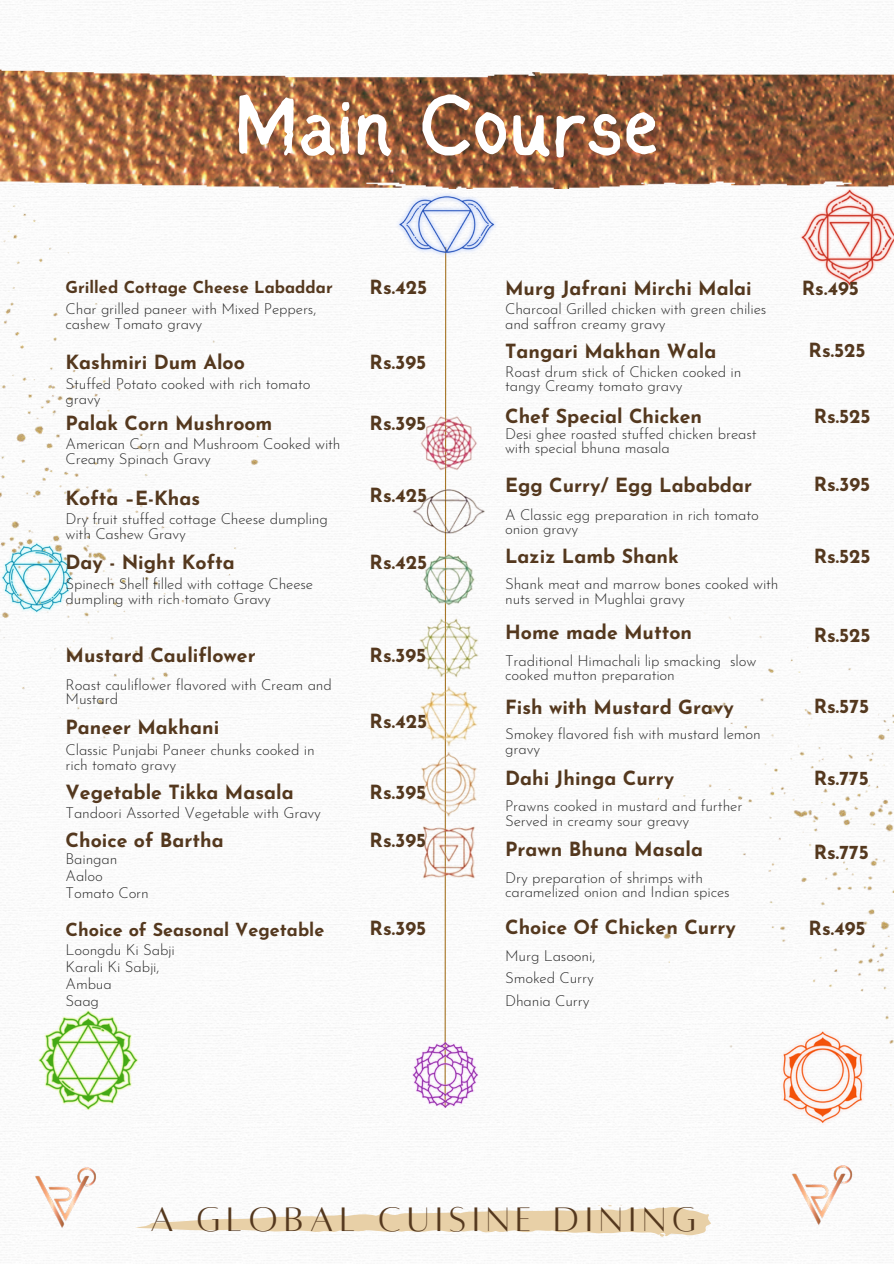
<style>
.page{position:relative;width:894px;height:1264px;background:#fff}
.page>*{position:absolute;margin:0;border:0;box-sizing:border-box;transform-origin:0 0}
.t1{font:87px "Sigher";color:#fff}
.t2{font:37.5px "Alta regular";letter-spacing:.175em;color:#54381e}
.t3{font:700 19.5px "Josefin Sans";color:#54381e}
.t4{font:700 18px "Josefin Sans";color:#54381e}
.t5{font:700 16.5px "Josefin Sans";color:#54381e}
.t6{font:300 15px/14.7px "Josefin Sans";letter-spacing:-.01em;color:#2b2b2b}
</style>
<div class="page">
<img style="left:0;top:189px;width:348px;height:682px">
<img style="left:0;top:47px;width:893px;height:142px">
<svg style="left:444px;top:260px;width:2px;height:779px"></svg>
<img style="left:303px;top:394px;width:283px;height:528px">
<svg style="left:135px;top:1205px;width:575px;height:31px"></svg>
<img style="left:780px;top:1222px;width:83px;height:14px">
<img style="left:24px;top:1155px;width:83px;height:84px">
<img style="left:597px;top:507px;width:296px;height:715px">
<img style="left:0;top:542px;width:74px;height:71px">
<img style="left:780px;top:185px;width:113px;height:103px">
<img style="left:24px;top:1007px;width:129px;height:102px">
<img style="left:760px;top:1028px;width:123px;height:97px">
<img style="left:393px;top:1039px;width:104px;height:70px">
<img style="left:395px;top:185px;width:102px;height:75px">
<h3 class="t1" style="left:233px;top:90px;width:427px">Main Course</h3>
<h3 class="t5" style="left:66px;top:281px;width:269px">Grilled Cottage Cheese Labaddar</h3>
<h3 class="t6" style="left:66px;top:303px;width:252px">Char grilled paneer with Mixed Peppers, cashew Tomato gravy</h3>
<h3 class="t3" style="left:66px;top:355px;width:181px">Kashmiri Dum Aloo</h3>
<p class="t6" style="left:66px;top:378px;width:246px">Stuffed Potato cooked with rich tomato gravy</p>
<p class="t3" style="left:66px;top:415px;width:208px">Palak Corn Mushroom</p>
<h3 class="t6" style="left:66px;top:438px;width:276px">American Corn and Mushroom Cooked with<br>Creamy Spinach Gravy</h3>
<h3 class="t3" style="left:66px;top:490px;width:136px">Kofta –E-Khas</h3>
<h3 class="t6" style="left:66px;top:513px;width:264px">Dry fruit stuffed cottage Cheese dumpling with Cashew Gravy</h3>
<p class="t3" style="left:66px;top:554px;width:171px">Day - Night Kofta</p>
<p class="t6" style="left:66px;top:578px;width:249px">Spinech Shell filled with cottage Cheese dumpling with rich tomato Gravy</p>
<p class="t3" style="left:66px;top:647px;width:191px">Mustard Cauliflower</p>
<h3 class="t6" style="left:66px;top:678px;width:268px">Roast cauliflower flavored with Cream and<br>Mustard</h3>
<h3 class="t3" style="left:66px;top:719px;width:155px">Paneer Makhani</h3>
<h3 class="t6" style="left:66px;top:743px;width:250px">Classic Punjabi Paneer chunks cooked in rich tomato gravy</h3>
<h3 class="t3" style="left:66px;top:784px;width:229px">Vegetable Tikka Masala</h3>
<p class="t6" style="left:66px;top:807px;width:257px">Tandoori Assorted Vegetable with Gravy</p>
<h3 class="t3" style="left:66px;top:832px;width:160px">Choice of Bartha</h3>
<p class="t6" style="left:66px;top:852px;width:53px">Baingan</p>
<h3 class="t6" style="left:66px;top:869px;width:39px">Aaloo</h3>
<h3 class="t6" style="left:66px;top:886px;width:85px">Tomato Corn</h3>
<h3 class="t4" style="left:66px;top:922px;width:260px">Choice of Seasonal Vegetable</h3>
<h3 class="t6" style="left:66px;top:944px;width:111px">Loongdu Ki Sabji</h3>
<h3 class="t6" style="left:66px;top:961px;width:95px">Karali Ki Sabji,</h3>
<p class="t6" style="left:66px;top:977px;width:48px">Ambua</p>
<p class="t6" style="left:66px;top:994px;width:35px">Saag</p>
<h3 class="t3" style="left:369px;top:280px;width:59px">Rs.425</h3>
<p class="t3" style="left:369px;top:354px;width:58px">Rs.395</p>
<h3 class="t3" style="left:369px;top:415px;width:58px">Rs.395</h3>
<h3 class="t3" style="left:369px;top:487px;width:59px">Rs.425</h3>
<p class="t3" style="left:369px;top:554px;width:59px">Rs.425</p>
<p class="t3" style="left:369px;top:647px;width:58px">Rs.395</p>
<h3 class="t3" style="left:369px;top:713px;width:59px">Rs.425</h3>
<h3 class="t3" style="left:369px;top:784px;width:58px">Rs.395</h3>
<p class="t3" style="left:369px;top:832px;width:58px">Rs.395</p>
<p class="t3" style="left:369px;top:920px;width:58px">Rs.395</p>
<h3 class="t3" style="left:505px;top:281px;width:248px">Murg Jafrani Mirchi Malai</h3>
<h3 class="t6" style="left:505px;top:303px;width:263px">Charcoal Grilled chicken with green chilies and saffron creamy gravy</h3>
<h3 class="t3" style="left:505px;top:343px;width:213px">Tangari Makhan Wala</h3>
<h3 class="t6" style="left:505px;top:365px;width:238px">Roast drum stick of Chicken cooked in tangy Creamy tomato gravy</h3>
<p class="t3" style="left:505px;top:409px;width:198px">Chef Special Chicken</p>
<p class="t6" style="left:505px;top:427px;width:253px">Desi ghee roasted stuffed chicken breast with special bhuna masala</p>
<p class="t3" style="left:505px;top:477px;width:248px">Egg Curry/ Egg Lababdar</p>
<h3 class="t6" style="left:505px;top:508px;width:255px">A Classic egg preparation in rich tomato onion gravy</h3>
<p class="t3" style="left:505px;top:548px;width:175px">Laziz Lamb Shank</p>
<h3 class="t6" style="left:505px;top:578px;width:275px">Shank meat and marrow bones cooked with nuts served in Mughlai gravy</h3>
<h3 class="t3" style="left:505px;top:624px;width:188px">Home made Mutton</h3>
<p class="t6" style="left:505px;top:654px;width:253px">Traditional Himachali lip smacking slow cooked mutton preparation</p>
<h3 class="t3" style="left:505px;top:699px;width:230px">Fish with Mustard Gravy</h3>
<p class="t6" style="left:505px;top:728px;width:257px">Smokey flavored fish with mustard lemon gravy</p>
<h3 class="t3" style="left:505px;top:770px;width:170px">Dahi Jhinga Curry</h3>
<p class="t6" style="left:505px;top:800px;width:239px">Prawns cooked in mustard and further<br>Served in creamy sour greavy</p>
<h3 class="t3" style="left:505px;top:841px;width:199px">Prawn Bhuna Masala</h3>
<p class="t6" style="left:505px;top:871px;width:226px">Dry preparation of shrimps with caramelized onion and Indian spices</p>
<p class="t3" style="left:505px;top:919px;width:232px">Choice Of Chicken Curry</p>
<h3 class="t6" style="left:505px;top:949px;width:92px">Murg Lasooni,</h3>
<p class="t6" style="left:505px;top:972px;width:90px">Smoked Curry</p>
<p class="t6" style="left:505px;top:994px;width:86px">Dhania Curry</p>
<p class="t3" style="left:801px;top:281px;width:58px">Rs.495</p>
<p class="t3" style="left:808px;top:342px;width:59px">Rs.525</p>
<p class="t3" style="left:813px;top:409px;width:59px">Rs.525</p>
<h3 class="t3" style="left:813px;top:476px;width:58px">Rs.395</h3>
<h3 class="t3" style="left:813px;top:548px;width:59px">Rs.525</h3>
<h3 class="t3" style="left:813px;top:627px;width:59px">Rs.525</h3>
<p class="t3" style="left:813px;top:698px;width:57px">Rs.575</p>
<p class="t3" style="left:813px;top:770px;width:57px">Rs.775</p>
<p class="t3" style="left:813px;top:844px;width:57px">Rs.775</p>
<p class="t3" style="left:808px;top:920px;width:58px">Rs.495</p>
<p class="t2" style="left:150px;top:1200px;width:547px">A GLOBAL CUISINE DINING</p>
</div>
